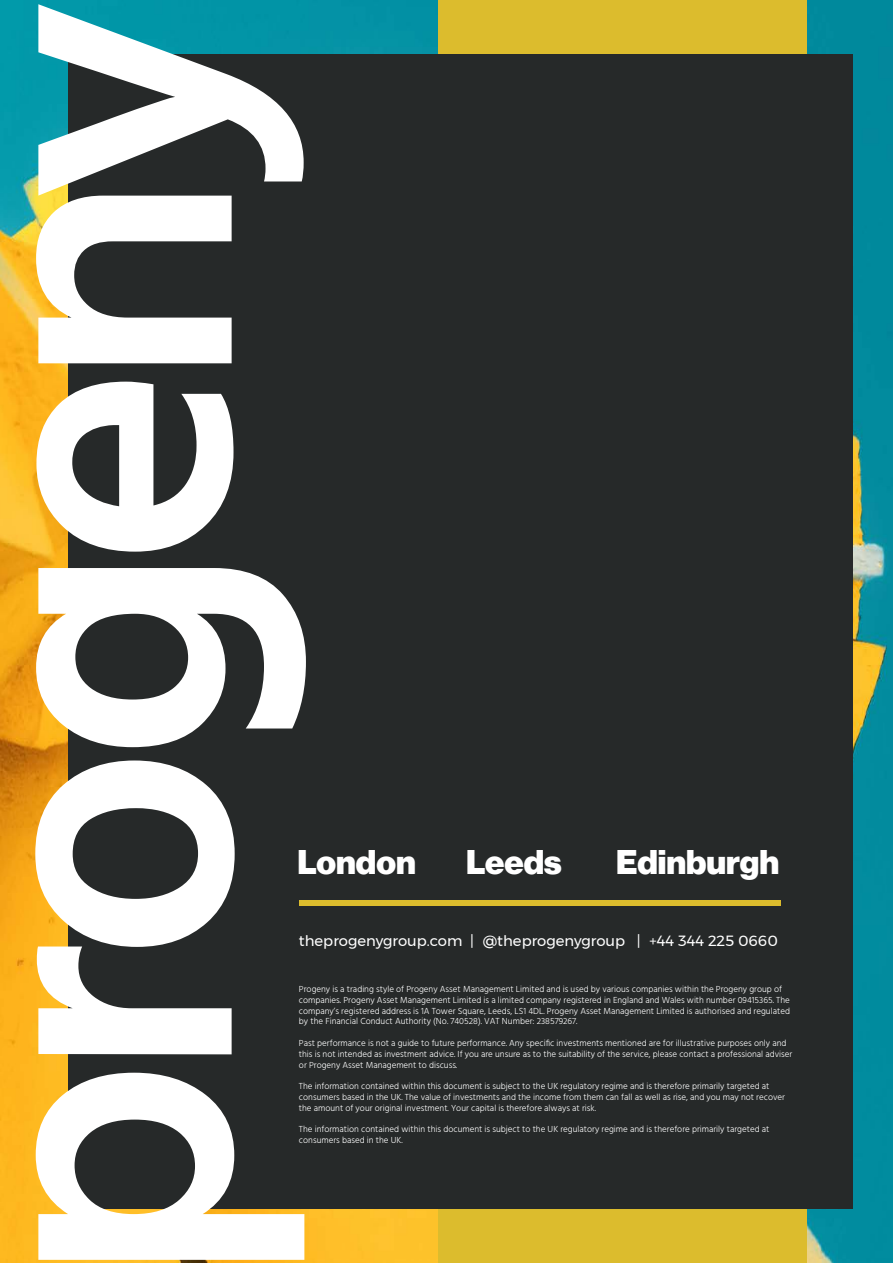
<style>
.page{position:relative;width:893px;height:1263px;background:#fff}
.page>*{position:absolute;margin:0;border:0;box-sizing:border-box;transform-origin:0 0}
.t1{font:33.6px "N Haas Grotesk DS Pro 95 Blk";color:#fff}
.body{font:14.7px "Montserrat";color:#fff}
.t2{font:300 9px/10.8px "Hind";color:#fff}
</style>
<div class="page">
<img style="left:0;top:0;width:893px;height:1263px">
<div style="left:438px;top:0;width:368px;height:1263px;background:#dcbc2d"></div>
<div style="left:68px;top:54px;width:785px;height:1155px;background:#262929"></div>
<svg style="left:36px;top:1073px;width:268px;height:187px;fill:#fff"></svg>
<svg style="left:35px;top:760px;width:200px;height:294px"></svg>
<svg style="left:36px;top:568px;width:270px;height:179px;fill:#fff"></svg>
<svg style="left:36px;top:382px;width:197px;height:170px"></svg>
<svg style="left:36px;top:196px;width:196px;height:167px"></svg>
<svg style="left:38px;top:4px;width:266px;height:192px"></svg>
<div style="left:299px;top:900px;width:481px;height:6px;background:#dcbc2d"></div>
<h2 class="t1" style="left:297px;top:842px;width:120px">London</h2>
<h2 class="t1" style="left:466px;top:842px;width:97px">Leeds</h2>
<h2 class="t1" style="left:616px;top:842px;width:165px">Edinburgh</h2>
<p class="body" style="left:299px;top:929px;width:480px">theprogenygroup.com | @theprogenygroup | +44 344 225 0660</p>
<p class="t2" style="left:299px;top:984px;width:493px">Progeny is a trading style of Progeny Asset Management Limited and is used by various companies within the Progeny group of companies. Progeny Asset Management Limited is a limited company registered in England and Wales with number 09415365. The company’s registered address is 1A Tower Square, Leeds, LS1 4DL. Progeny Asset Management Limited is authorised and regulated by the Financial Conduct Authority (No. 740528). VAT Number: 238579267.</p>
<p class="t2" style="left:299px;top:1038px;width:495px">Past performance is not a guide to future performance. Any specific investments mentioned are for illustrative purposes only and this is not intended as investment advice. If you are unsure as to the suitability of the service, please contact a professional adviser or Progeny Asset Management to discuss.</p>
<p class="t2" style="left:299px;top:1081px;width:488px">The information contained within this document is subject to the UK regulatory regime and is therefore primarily targeted at consumers based in the UK. The value of investments and the income from them can fall as well as rise, and you may not recover the amount of your original investment. Your capital is therefore always at risk.</p>
<p class="t2" style="left:299px;top:1124px;width:472px">The information contained within this document is subject to the UK regulatory regime and is therefore primarily targeted at consumers based in the UK.</p>
</div>
